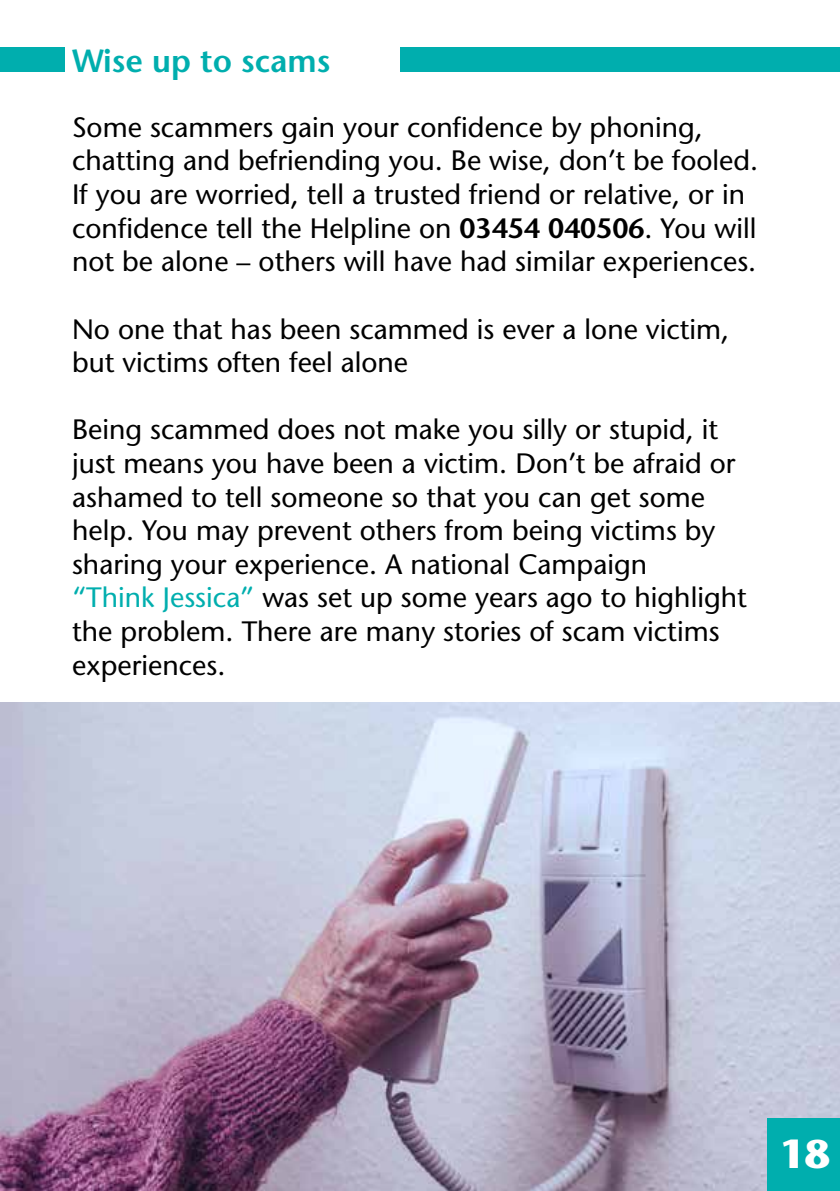
<style>
.page{position:relative;width:840px;height:1191px;background:#fff}
.page>*{position:absolute;margin:0;border:0;box-sizing:border-box;transform-origin:0 0}
.t1{font:700 40px "Stone Sans Std";color:#fff}
.t2{font:600 32px "Stone Sans Std";color:#00aeae}
.t3{font:500 28px/33.6px "Stone Sans Std";color:#000}
.s1{font-weight:600}
.s2{color:#00aeae}
</style>
<div class="page">
<img style="left:0;top:702px;width:839px;height:489px">
<div style="left:767px;top:1119px;width:72px;height:72px;background:#00aeae"></div>
<div style="left:0;top:47px;width:65px;height:24px;background:#00aeae"></div>
<div style="left:400px;top:47px;width:439px;height:24px;background:#00aeae"></div>
<p class="t2" style="left:72px;top:42px;width:260px">Wise up to scams</p>
<p class="t3" style="left:72px;top:110px;width:687px">Some scammers gain your confidence by phoning, chatting and befriending you. Be wise, don’t be fooled.<br>If you are worried, tell a trusted friend or relative, or in confidence tell the Helpline on <span class="s1">03454 040506</span>. You will not be alone – others will have had similar experiences.</p>
<p class="t3" style="left:72px;top:312px;width:658px">No one that has been scammed is ever a lone victim, but victims often feel alone</p>
<p class="t3" style="left:72px;top:413px;width:675px">Being scammed does not make you silly or stupid, it just means you have been a victim. Don’t be afraid or ashamed to tell someone so that you can get some help. You may prevent others from being victims by sharing your experience. A national Campaign<br><span class="s2">“Think Jessica”</span> was set up some years ago to highlight the problem. There are many stories of scam victims experiences.</p>
<h1 class="t1" style="left:779px;top:1129px;width:52px">18</h1>
</div>
